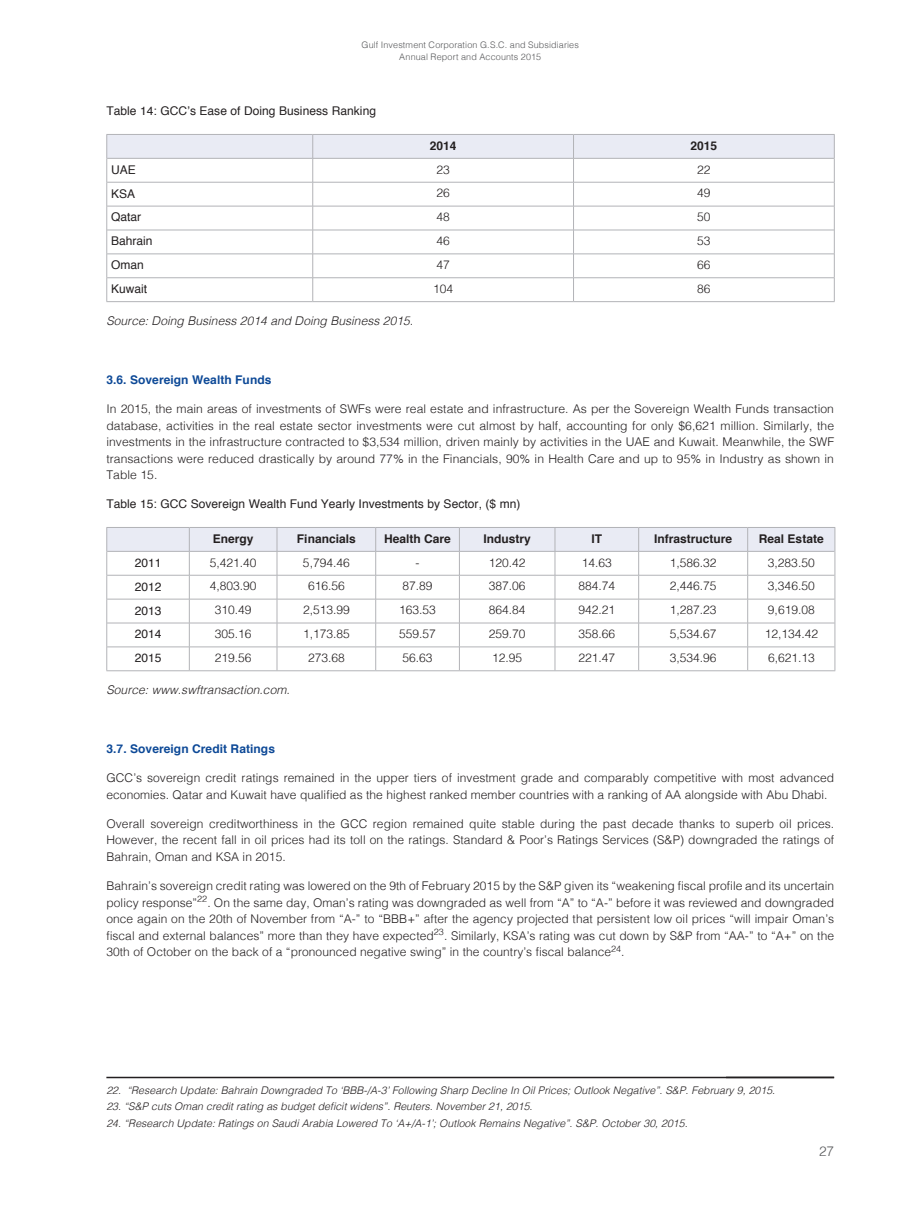
<style>
.page{position:relative;width:915px;height:1212px;background:#fff}
.page>*{position:absolute;margin:0;border:0;box-sizing:border-box;transform-origin:0 0}
.t1{font:300 13.5px "Helvetica";color:#57585a}
.t2{font:300 12px/16.5px "Helvetica";letter-spacing:.005em;color:#231f20;text-align:justify}
.t3{font:12px "Helvetica";letter-spacing:.005em;color:#231f20}
.t4{font:italic 300 12px "Helvetica";letter-spacing:.005em;color:#231f20}
.t5{font:700 12px "Helvetica";color:#231f20}
.t6{font:700 12px "Helvetica";letter-spacing:.005em;color:#0d4997}
.t7{font:italic 300 10.5px "Helvetica";letter-spacing:.005em;color:#231f20}
.t8{font:300 9px/12px "Helvetica";letter-spacing:.015em;color:#57585a;text-align:center}
</style>
<div class="page">
<hr style="left:106px;top:301px;width:206px;height:1px;background:#b2b3b7">
<hr style="left:312px;top:301px;width:261px;height:1px;background:#b2b3b7">
<hr style="left:573px;top:301px;width:261px;height:1px;background:#b2b3b7">
<svg style="left:106px;top:134px;width:728px;height:167px"></svg>
<hr style="left:106px;top:670px;width:83px;height:1px;background:#b2b3b7">
<hr style="left:189px;top:670px;width:88px;height:1px;background:#b2b3b7">
<hr style="left:277px;top:670px;width:98px;height:1px;background:#b2b3b7">
<hr style="left:375px;top:670px;width:84px;height:1px;background:#b2b3b7">
<hr style="left:459px;top:670px;width:95px;height:1px;background:#b2b3b7">
<hr style="left:554px;top:670px;width:84px;height:1px;background:#b2b3b7">
<hr style="left:638px;top:670px;width:109px;height:1px;background:#b2b3b7">
<hr style="left:747px;top:670px;width:88px;height:1px;background:#b2b3b7">
<svg style="left:106px;top:527px;width:729px;height:143px"></svg>
<hr style="left:106px;top:1077px;width:727px;height:1px;background:#231f20">
<p class="t8" style="left:361px;top:38px;width:219px">Gulf Investment Corporation G.S.C. and Subsidiaries<br>Annual Report and Accounts 2015</p>
<p class="t3" style="left:106px;top:102px;width:271px">Table 14: GCC’s Ease of Doing Business Ranking</p>
<p class="t5" style="left:429px;top:136px;width:28px">2014</p>
<p class="t5" style="left:690px;top:136px;width:28px">2015</p>
<p class="t3" style="left:111px;top:160px;width:26px">UAE</p>
<p class="t2" style="left:436px;top:161px;width:15px">23</p>
<p class="t2" style="left:697px;top:161px;width:15px">22</p>
<p class="t3" style="left:111px;top:184px;width:26px">KSA</p>
<p class="t2" style="left:436px;top:185px;width:15px">26</p>
<p class="t2" style="left:697px;top:185px;width:15px">49</p>
<p class="t3" style="left:111px;top:208px;width:32px">Qatar</p>
<p class="t2" style="left:436px;top:209px;width:15px">48</p>
<p class="t2" style="left:697px;top:209px;width:15px">50</p>
<p class="t3" style="left:111px;top:232px;width:43px">Bahrain</p>
<p class="t2" style="left:436px;top:233px;width:15px">46</p>
<p class="t2" style="left:697px;top:233px;width:15px">53</p>
<p class="t3" style="left:111px;top:256px;width:34px">Oman</p>
<p class="t2" style="left:436px;top:256px;width:15px">47</p>
<p class="t2" style="left:697px;top:256px;width:15px">66</p>
<p class="t3" style="left:111px;top:280px;width:38px">Kuwait</p>
<p class="t2" style="left:433px;top:280px;width:22px">104</p>
<p class="t2" style="left:697px;top:280px;width:15px">86</p>
<p class="t4" style="left:106px;top:313px;width:308px">Source: Doing Business 2014 and Doing Business 2015.</p>
<p class="t6" style="left:106px;top:370px;width:166px">3.6. Sovereign Wealth Funds</p>
<p class="t2" style="left:106px;top:400px;width:729px">In 2015, the main areas of investments of SWFs were real estate and infrastructure. As per the Sovereign Wealth Funds transaction database, activities in the real estate sector investments were cut almost by half, accounting for only $6,621 million. Similarly, the investments in the infrastructure contracted to $3,534 million, driven mainly by activities in the UAE and Kuwait. Meanwhile, the SWF transactions were reduced drastically by around 77% in the Financials, 90% in Health Care and up to 95% in Industry as shown in Table 15.</p>
<p class="t3" style="left:106px;top:495px;width:415px">Table 15: GCC Sovereign Wealth Fund Yearly Investments by Sector, ($ mn)</p>
<p class="t5" style="left:213px;top:529px;width:42px">Energy</p>
<p class="t5" style="left:297px;top:529px;width:60px">Financials</p>
<p class="t5" style="left:384px;top:529px;width:68px">Health Care</p>
<p class="t5" style="left:483px;top:529px;width:49px">Industry</p>
<p class="t5" style="left:591px;top:529px;width:12px">IT</p>
<p class="t5" style="left:654px;top:529px;width:80px">Infrastructure</p>
<p class="t5" style="left:758px;top:529px;width:66px">Real Estate</p>
<p class="t3" style="left:135px;top:553px;width:28px">2011</p>
<p class="t2" style="left:210px;top:554px;width:48px">5,421.40</p>
<p class="t2" style="left:303px;top:554px;width:48px">5,794.46</p>
<p class="t2" style="left:415px;top:554px;width:5px">-</p>
<p class="t2" style="left:488px;top:554px;width:38px">120.42</p>
<p class="t2" style="left:581px;top:554px;width:32px">14.63</p>
<p class="t2" style="left:669px;top:554px;width:48px">1,586.32</p>
<p class="t2" style="left:767px;top:554px;width:48px">3,283.50</p>
<p class="t3" style="left:135px;top:577px;width:28px">2012</p>
<p class="t2" style="left:210px;top:578px;width:48px">4,803.90</p>
<p class="t2" style="left:308px;top:578px;width:38px">616.56</p>
<p class="t2" style="left:402px;top:578px;width:32px">87.89</p>
<p class="t2" style="left:488px;top:578px;width:38px">387.06</p>
<p class="t2" style="left:578px;top:578px;width:38px">884.74</p>
<p class="t2" style="left:669px;top:578px;width:48px">2,446.75</p>
<p class="t2" style="left:767px;top:578px;width:48px">3,346.50</p>
<p class="t3" style="left:135px;top:601px;width:28px">2013</p>
<p class="t2" style="left:215px;top:602px;width:38px">310.49</p>
<p class="t2" style="left:303px;top:602px;width:48px">2,513.99</p>
<p class="t2" style="left:399px;top:602px;width:38px">163.53</p>
<p class="t2" style="left:488px;top:602px;width:38px">864.84</p>
<p class="t2" style="left:578px;top:602px;width:38px">942.21</p>
<p class="t2" style="left:669px;top:602px;width:48px">1,287.23</p>
<p class="t2" style="left:767px;top:602px;width:48px">9,619.08</p>
<p class="t3" style="left:135px;top:625px;width:28px">2014</p>
<p class="t2" style="left:215px;top:625px;width:38px">305.16</p>
<p class="t2" style="left:303px;top:625px;width:48px">1,173.85</p>
<p class="t2" style="left:399px;top:625px;width:38px">559.57</p>
<p class="t2" style="left:488px;top:625px;width:38px">259.70</p>
<p class="t2" style="left:578px;top:625px;width:38px">358.66</p>
<p class="t2" style="left:669px;top:625px;width:48px">5,534.67</p>
<p class="t2" style="left:764px;top:625px;width:55px">12,134.42</p>
<p class="t3" style="left:135px;top:649px;width:28px">2015</p>
<p class="t2" style="left:215px;top:649px;width:38px">219.56</p>
<p class="t2" style="left:308px;top:649px;width:38px">273.68</p>
<p class="t2" style="left:402px;top:649px;width:32px">56.63</p>
<p class="t2" style="left:492px;top:649px;width:32px">12.95</p>
<p class="t2" style="left:578px;top:649px;width:38px">221.47</p>
<p class="t2" style="left:669px;top:649px;width:48px">3,534.96</p>
<p class="t2" style="left:767px;top:649px;width:48px">6,621.13</p>
<p class="t4" style="left:106px;top:683px;width:185px">Source: www.swftransaction.com.</p>
<p class="t6" style="left:106px;top:739px;width:170px">3.7. Sovereign Credit Ratings</p>
<p class="t2" style="left:106px;top:769px;width:729px">GCC’s sovereign credit ratings remained in the upper tiers of investment grade and comparably competitive with most advanced economies. Qatar and Kuwait have qualified as the highest ranked member countries with a ranking of AA alongside with Abu Dhabi.</p>
<p class="t2" style="left:106px;top:815px;width:729px">Overall sovereign creditworthiness in the GCC region remained quite stable during the past decade thanks to superb oil prices.<br>However, the recent fall in oil prices had its toll on the ratings. Standard &amp; Poor’s Ratings Services (S&amp;P) downgraded the ratings of Bahrain, Oman and KSA in 2015.</p>
<p class="t2" style="left:106px;top:877px;width:729px">Bahrain’s sovereign credit rating was lowered on the 9th of February 2015 by the S&amp;P given its “weakening fiscal profile and its uncertain policy response”<sup>22</sup>. On the same day, Oman’s rating was downgraded as well from “A” to “A-” before it was reviewed and downgraded once again on the 20th of November from “A-” to “BBB+” after the agency projected that persistent low oil prices “will impair Oman’s fiscal and external balances” more than they have expected<sup>23</sup>. Similarly, KSA’s rating was cut down by S&amp;P from “AA-” to “A+” on the 30th of October on the back of a “pronounced negative swing” in the country’s fiscal balance<sup>24</sup>.</p>
<p class="t7" style="left:106px;top:1083px;width:670px">22. “Research Update: Bahrain Downgraded To ‘BBB-/A-3’ Following Sharp Decline In Oil Prices; Outlook Negative”. S&amp;P. February 9, 2015.</p>
<p class="t7" style="left:106px;top:1100px;width:427px">23. “S&amp;P cuts Oman credit rating as budget deficit widens”. Reuters. November 21, 2015.</p>
<p class="t7" style="left:106px;top:1116px;width:582px">24. “Research Update: Ratings on Saudi Arabia Lowered To ‘A+/A-1’; Outlook Remains Negative”. S&amp;P. October 30, 2015.</p>
<p class="t1" style="left:818px;top:1143px;width:17px">27</p>
</div>
